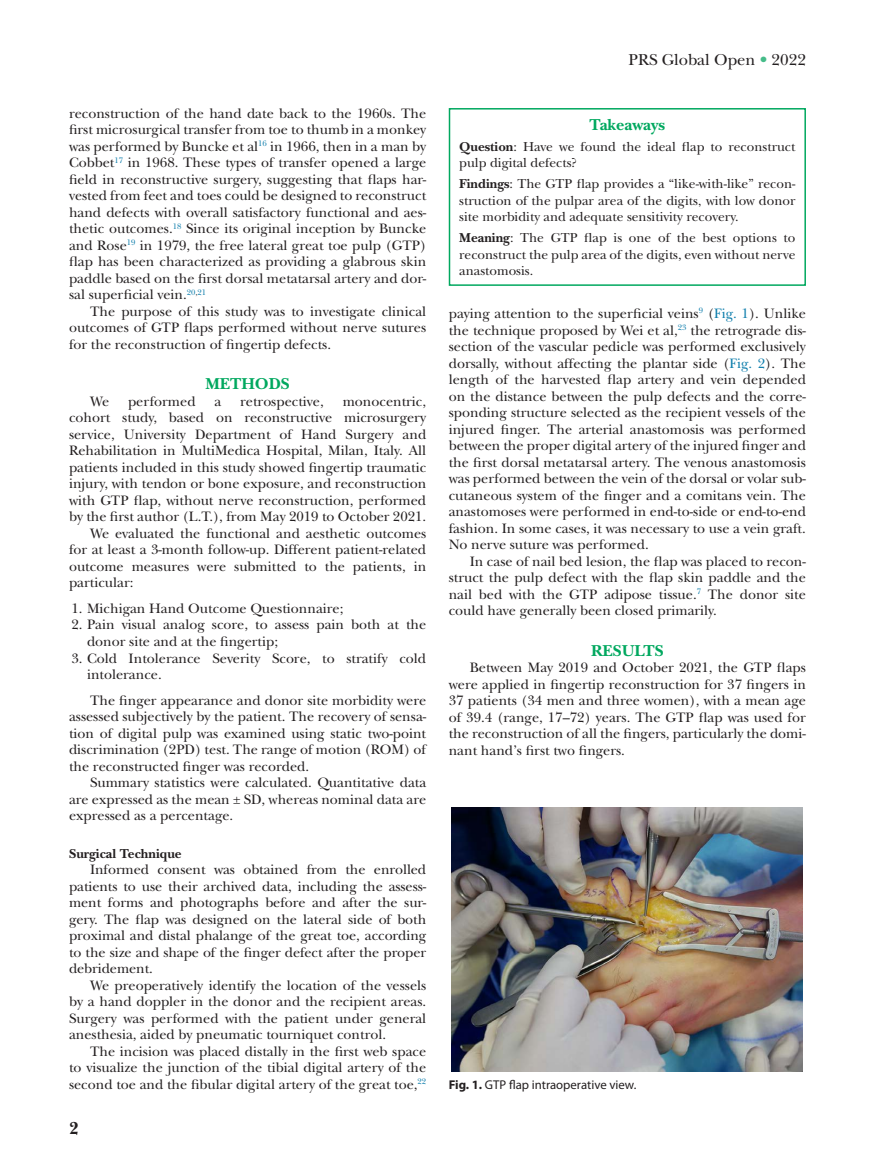
<style>
.page{position:relative;width:878px;height:1175px;background:#fff}
.page>*{position:absolute;margin:0;border:0;box-sizing:border-box;transform-origin:0 0}
.t1{font:700 18px "New Baskerville Std";color:#231f20}
.t2{font:700 16.5px "New Baskerville Std";color:#00a85f}
.t3{font:16.5px "New Baskerville Std";color:#231f20}
.t4{font:14.25px/16.5px "New Baskerville Std";color:#231f20;text-align:justify}
.t5{font:13.5px/16.5px "New Baskerville Std";color:#231f20;text-align:justify}
.t6{font:700 13.5px "New Baskerville Std";color:#231f20}
.t7{font:12.75px "Myriad Pro";color:#231f20}
.s1{color:#45bc89}
.s2{font-weight:700}
.s3{color:#0f7eac}
</style>
<div class="page">
<div style="left:448px;top:108px;width:358px;height:178px;border:2px solid #00a85f"></div>
<img style="left:452px;top:807px;width:350px;height:264px">
<p class="t4" style="left:69px;top:105px;width:359px">reconstruction of the hand date back to the 1960s. The first microsurgical transfer from toe to thumb in a monkey was performed by Buncke et al<sup>16</sup> in 1966, then in a man by Cobbet<sup>17</sup> in 1968. These types of transfer opened a large field in reconstructive surgery, suggesting that flaps har&shy;vested from feet and toes could be designed to reconstruct hand defects with overall satisfactory functional and aes&shy;thetic outcomes.<sup>18</sup> Since its original inception by Buncke and Rose<sup>19</sup> in 1979, the free lateral great toe pulp (GTP) flap has been characterized as providing a glabrous skin paddle based on the first dorsal metatarsal artery and dor&shy;sal superficial vein.<sup>20</sup><sup>,</sup><sup>21</sup></p>
<p class="t4" style="left:69px;top:303px;width:358px;text-indent:21px">The purpose of this study was to investigate clinical outcomes of GTP flaps performed without nerve sutures for the reconstruction of fingertip defects.</p>
<p class="t2" style="left:205px;top:374px;width:86px">METHODS</p>
<p class="t4" style="left:90px;top:393px;width:21px">We</p>
<p class="t4" style="left:128px;top:393px;width:69px">performed</p>
<p class="t4" style="left:214px;top:393px;width:8px">a</p>
<p class="t4" style="left:240px;top:393px;width:85px">retrospective,</p>
<p class="t4" style="left:342px;top:393px;width:85px">monocentric,</p>
<p class="t4" style="left:69px;top:409px;width:358px">cohort study, based on reconstructive microsurgery</p>
<p class="t4" style="left:69px;top:426px;width:359px">service, University Department of Hand Surgery and</p>
<p class="t4" style="left:69px;top:442px;width:358px">Rehabilitation in MultiMedica Hospital, Milan, Italy. All</p>
<p class="t4" style="left:69px;top:459px;width:359px">patients included in this study showed fingertip traumatic</p>
<p class="t4" style="left:69px;top:475px;width:358px">injury, with tendon or bone exposure, and reconstruction</p>
<p class="t4" style="left:69px;top:492px;width:359px">with GTP flap, without nerve reconstruction, performed</p>
<p class="t4" style="left:69px;top:508px;width:359px">by the first author (L.T.), from May 2019 to October 2021.</p>
<p class="t4" style="left:90px;top:525px;width:338px">We evaluated the functional and aesthetic outcomes</p>
<p class="t4" style="left:69px;top:541px;width:358px">for at least a 3-month follow-up. Different patient-related</p>
<p class="t4" style="left:69px;top:558px;width:358px">outcome measures were submitted to the patients, in</p>
<p class="t4" style="left:69px;top:574px;width:66px">particular:</p>
<p class="t4" style="left:71px;top:600px;width:273px">1. Michigan Hand Outcome Questionnaire;</p>
<p class="t4" style="left:87px;top:616px;width:341px;text-indent:-16px">2. Pain visual analog score, to assess pain both at the donor site and at the fingertip;</p>
<p class="t4" style="left:87px;top:649px;width:340px;text-indent:-16px">3. Cold Intolerance Severity Score, to stratify cold intolerance.</p>
<p class="t4" style="left:69px;top:691px;width:359px;text-indent:21px">The finger appearance and donor site morbidity were assessed subjectively by the patient. The recovery of sensa&shy;tion of digital pulp was examined using static two-point discrimination (2PD) test. The range of motion (ROM) of the reconstructed finger was recorded.</p>
<p class="t4" style="left:69px;top:774px;width:359px;text-indent:21px">Summary statistics were calculated. Quantitative data are expressed as the mean ± SD, whereas nominal data are expressed as a percentage.</p>
<p class="t6" style="left:69px;top:845px;width:114px">Surgical Technique</p>
<p class="t4" style="left:69px;top:861px;width:359px;text-indent:21px">Informed consent was obtained from the enrolled patients to use their archived data, including the assess&shy;ment forms and photographs before and after the sur&shy;gery. The flap was designed on the lateral side of both proximal and distal phalange of the great toe, according to the size and shape of the finger defect after the proper debridement.</p>
<p class="t4" style="left:69px;top:976px;width:359px;text-indent:21px">We preoperatively identify the location of the vessels by a hand doppler in the donor and the recipient areas.<br>Surgery was performed with the patient under general anesthesia, aided by pneumatic tourniquet control.</p>
<p class="t4" style="left:69px;top:1042px;width:359px;text-indent:21px">The incision was placed distally in the first web space to visualize the junction of the tibial digital artery of the second toe and the fibular digital artery of the great toe,<sup>22</sup></p>
<p class="t1" style="left:69px;top:1118px;width:11px">2</p>
<p class="t3" style="left:628px;top:50px;width:179px">PRS Global Open <span class="s1">•</span> 2022</p>
<p class="t2" style="left:589px;top:115px;width:77px">Takeaways</p>
<p class="t5" style="left:459px;top:138px;width:338px"><span class="s2">Question</span>: Have we found the ideal flap to reconstruct pulp digital defects?</p>
<p class="t5" style="left:459px;top:176px;width:338px"><span class="s2">Findings</span>: The GTP flap provides a “like-with-like” recon&shy;struction of the pulpar area of the digits‚ with low donor site morbidity and adequate sensitivity recovery.</p>
<p class="t5" style="left:459px;top:230px;width:338px"><span class="s2">Meaning</span>: The GTP flap is one of the best options to reconstruct the pulp area of the digits, even without nerve anastomosis.</p>
<p class="t4" style="left:448px;top:305px;width:359px">paying attention to the superficial veins<sup>9</sup> (<span class="s3">Fig. 1</span>). Unlike the technique proposed by Wei et al,<sup>23</sup> the retrograde dis&shy;section of the vascular pedicle was performed exclusively dorsally, without affecting the plantar side (<span class="s3">Fig. 2</span>). The length of the harvested flap artery and vein depended on the distance between the pulp defects and the corre&shy;sponding structure selected as the recipient vessels of the injured finger. The arterial anastomosis was performed between the proper digital artery of the injured finger and the first dorsal metatarsal artery. The venous anastomosis was performed between the vein of the dorsal or volar sub&shy;cutaneous system of the finger and a comitans vein. The anastomoses were performed in end-to-side or end-to-end fashion. In some cases, it was necessary to use a vein graft.<br>No nerve suture was performed.</p>
<p class="t4" style="left:448px;top:553px;width:359px;text-indent:21px">In case of nail bed lesion, the flap was placed to recon&shy;struct the pulp defect with the flap skin paddle and the nail bed with the GTP adipose tissue.<sup>7</sup> The donor site could have generally been closed primarily.</p>
<p class="t2" style="left:591px;top:640px;width:74px">RESULTS</p>
<p class="t4" style="left:448px;top:659px;width:359px;text-indent:21px">Between May 2019 and October 2021, the GTP flaps were applied in fingertip reconstruction for 37 fingers in 37 patients (34 men and three women), with a mean age of 39.4 (range, 17–72) years. The GTP flap was used for the reconstruction of all the fingers, particularly the domi&shy;nant hand’s first two fingers.</p>
<p class="t7" style="left:448px;top:1076px;width:189px"><span class="s2">Fig. 1.</span> GTP flap intraoperative view.</p>
</div>
